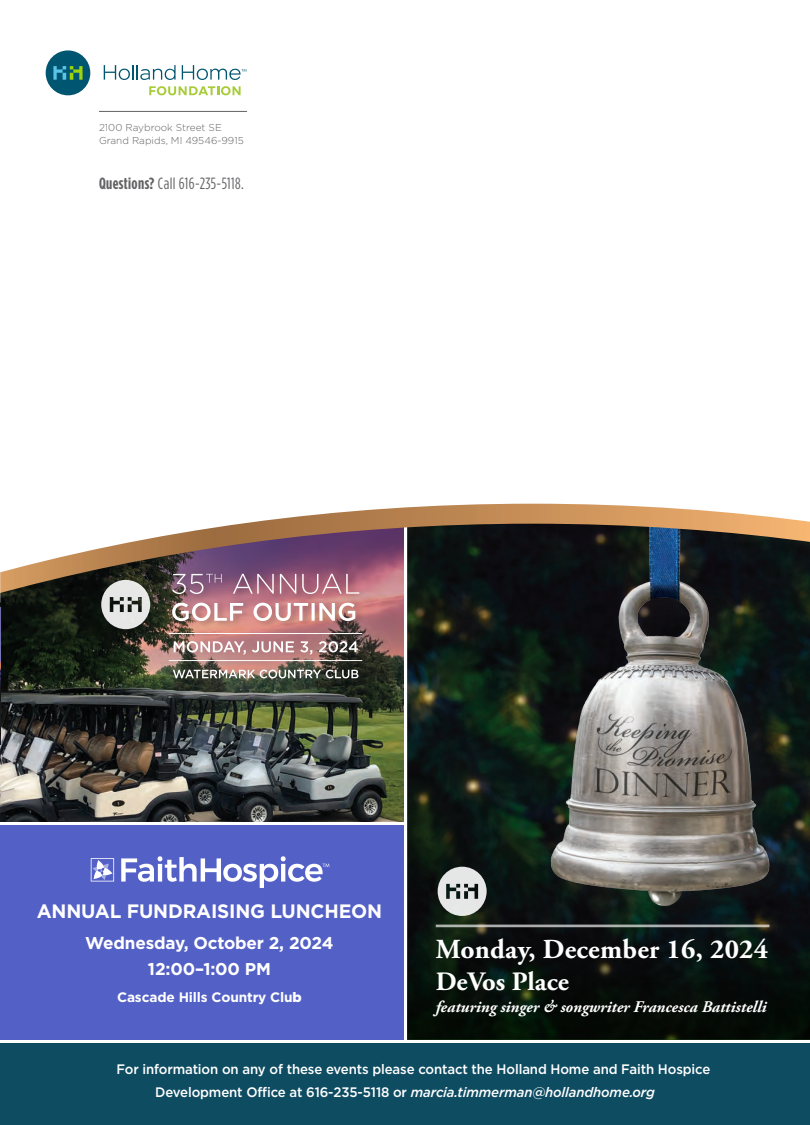
<style>
.page{position:relative;width:810px;height:1125px;background:#fff}
.page>*{position:absolute;margin:0;border:0;box-sizing:border-box;transform-origin:0 0}
.t1{font:700 27.5px "Adobe Garamond Pro";letter-spacing:.01em;color:#fff}
.t2{font:700 26.5px "Adobe Garamond Pro";color:#fff}
.t3{font:700 19.38px "Gotham";letter-spacing:-.01em;color:#fff}
.t4{font:700 17.12px "Gotham";letter-spacing:-.01em;color:#fff}
.t5{font:italic 700 16.25px "Adobe Garamond Pro";color:#fff}
.None{font:16.25px "Gotham Condensed";letter-spacing:.025em;color:#636265}
.t6{font:500 13.75px/22.5px "Gotham";letter-spacing:-.01em;color:#fff;scale:.96 1}
.t7{font:700 13.62px "Gotham";letter-spacing:-.01em;color:#fff}
.t8{font:300 10px "Gotham";color:#636265}
.s1{font-weight:700}
.s2{font-weight:900}
.s3{font-style:italic}
</style>
<div class="page">
<img style="left:0;top:689px;width:404px;height:133px">
<svg style="left:1px;top:612px;width:403px;height:77px;background:#483e34"></svg>
<img style="left:407px;top:612px;width:403px;height:189px">
<div style="left:545px;top:505px;width:254px;height:430px;background:#231f20;opacity:.3"></div>
<img style="left:546px;top:612px;width:241px;height:189px">
<svg style="left:407px;top:801px;width:403px;height:239px;background:#242a26"></svg>
<div style="left:0;top:1043px;width:810px;height:82px;background:#0e4c62"></div>
<div style="left:0;top:825px;width:404px;height:215px;background:#5360c6"></div>
<div style="left:46px;top:50px;width:44px;height:45px;background:#005570;border-radius:50%"></div>
<svg style="left:53px;top:66px;width:30px;height:14px"></svg>
<svg style="left:104px;top:65px;width:72px;height:15px"></svg>
<svg style="left:182px;top:65px;width:64px;height:15px"></svg>
<svg style="left:149px;top:86px;width:92px;height:9px"></svg>
<hr style="left:99px;top:111px;width:148px;height:1px;background:#636265">
<svg style="left:121px;top:856px;width:208px;height:32px"></svg>
<svg style="left:91px;top:858px;width:23px;height:24px"></svg>
<div style="left:170px;top:599px;width:195px;height:29px;background:#231f20;opacity:.3"></div>
<svg style="left:172px;top:612px;width:183px;height:9px"></svg>
<hr style="left:169px;top:633px;width:193px;height:1px;background:#fff">
<hr style="left:169px;top:660px;width:193px;height:1px;background:#fff">
<svg style="left:174px;top:641px;width:184px;height:14px"></svg>
<div style="left:172px;top:666px;width:196px;height:20px;background:#231f20;opacity:.3"></div>
<svg style="left:173px;top:670px;width:185px;height:8px"></svg>
<hr style="left:436px;top:925px;width:333px;height:2px;background:#fff">
<svg style="left:438px;top:867px;width:49px;height:49px;background:#a1a5a3"></svg>
<svg style="left:101px;top:612px;width:49px;height:17px"></svg>
<svg style="left:809px;top:1015px;width:1px;height:25px"></svg>
<svg style="left:0;top:503px;width:810px;height:109px"></svg>
<img style="left:0;top:607px;width:1px;height:137px">
<p class="t8" style="left:99px;top:121px;width:124px">2100 Raybrook Street SE</p>
<p class="t8" style="left:99px;top:134px;width:146px">Grand Rapids, MI 49546-9915</p>
<p class="None" style="left:99px;top:174px;width:146px"><span class="s1">Questions?</span> Call 616-235-5118.</p>
<p class="t3" style="left:37px;top:898px;width:347px">ANNUAL FUNDRAISING LUNCHEON</p>
<p class="t4" style="left:85px;top:932px;width:250px">Wednesday, October 2, 2024</p>
<p class="t4" style="left:148px;top:958px;width:125px">12:00–1:00 PM</p>
<p class="t7" style="left:117px;top:988px;width:186px">Cascade Hills Country Clu<span class="s2">b</span></p>
<p class="t1" style="left:436px;top:933px;width:334px">Monday, December 16, 2024</p>
<p class="t2" style="left:436px;top:966px;width:135px">DeVos Place</p>
<p class="t5" style="left:436px;top:998px;width:332px">featuring singer &amp; songwriter Francesca Battistelli</p>
<p class="t6" style="left:155px;top:1058px;width:580px;text-indent:-39px">For information on any of these events please contact the Holland Home and Faith Hospice<br>Development Office at 616-235-5118 or <span class="s3">marcia.timmerman@hollandhome.org</span></p>
</div>
